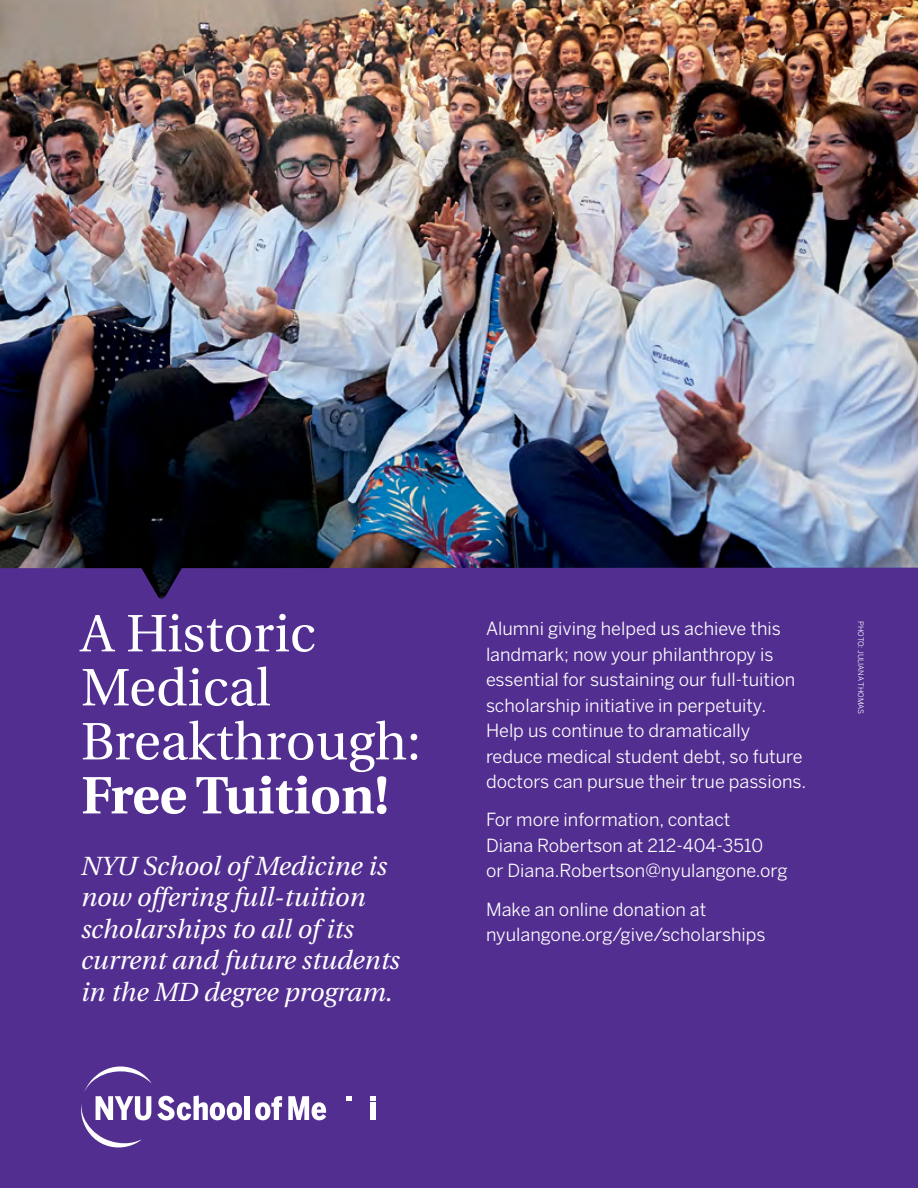
<style>
.page{position:relative;width:918px;height:1188px;background:#fff}
.page>*{position:absolute;margin:0;border:0;box-sizing:border-box;transform-origin:0 0}
.t1{font:52.5px/54px "Utopia";color:#fff}
.t2{font:700 52.5px "Utopia";color:#fff}
.t3{font:italic 26.25px/31.5px "Utopia";color:#fff}
.t4{font:18px/25.5px "Benton Sans";color:#fff}
.t5{font:7.5px "Benton Sans";color:#fff}
</style>
<div class="page">
<div style="left:0;top:9px;width:918px;height:1179px;background:#522e91"></div>
<svg style="left:346px;top:1096px;width:6px;height:5px"></svg>
<svg style="left:371px;top:1096px;width:5px;height:5px"></svg>
<div style="left:371px;top:1103px;width:5px;height:17px;background:#fff"></div>
<img style="left:0;top:0;width:918px;height:599px">
<svg style="left:81px;top:1066px;width:70px;height:82px"></svg>
<svg style="left:157px;top:1096px;width:85px;height:24px"></svg>
<svg style="left:255px;top:1096px;width:27px;height:24px"></svg>
<svg style="left:288px;top:1096px;width:38px;height:24px"></svg>
<div style="left:244px;top:1096px;width:5px;height:24px;background:#fff"></div>
<h1 class="t1" style="left:81px;top:608px;width:341px">A Historic<br>Medical<br>Breakthrough:</h1>
<p class="t2" style="left:81px;top:765px;width:310px">Free Tuition!</p>
<h2 class="t3" style="left:81px;top:851px;width:320px">NYU School of Medicine is now offering full-tuition scholarships to all of its current and future students in the MD degree program.</h2>
<p class="t4" style="left:486px;top:616px;width:322px">Alumni giving helped us achieve this landmark; now your philanthropy is essential for sustaining our full-tuition scholarship initiative in perpetuity.<br>Help us continue to dramatically reduce medical student debt, so future doctors can pursue their true passions.</p>
<p class="t4" style="left:486px;top:807px;width:303px">For more information, contact<br>Diana Robertson at 212-404-3510<br>or Diana.Robertson@nyulangone.org</p>
<p class="t4" style="left:486px;top:896px;width:281px">Make an online donation at nyulangone.org/give/scholarships</p>
<p class="t5" style="left:865px;top:621px;width:95px;rotate:90deg">PHOTO: JULIANA THOMAS</p>
</div>
